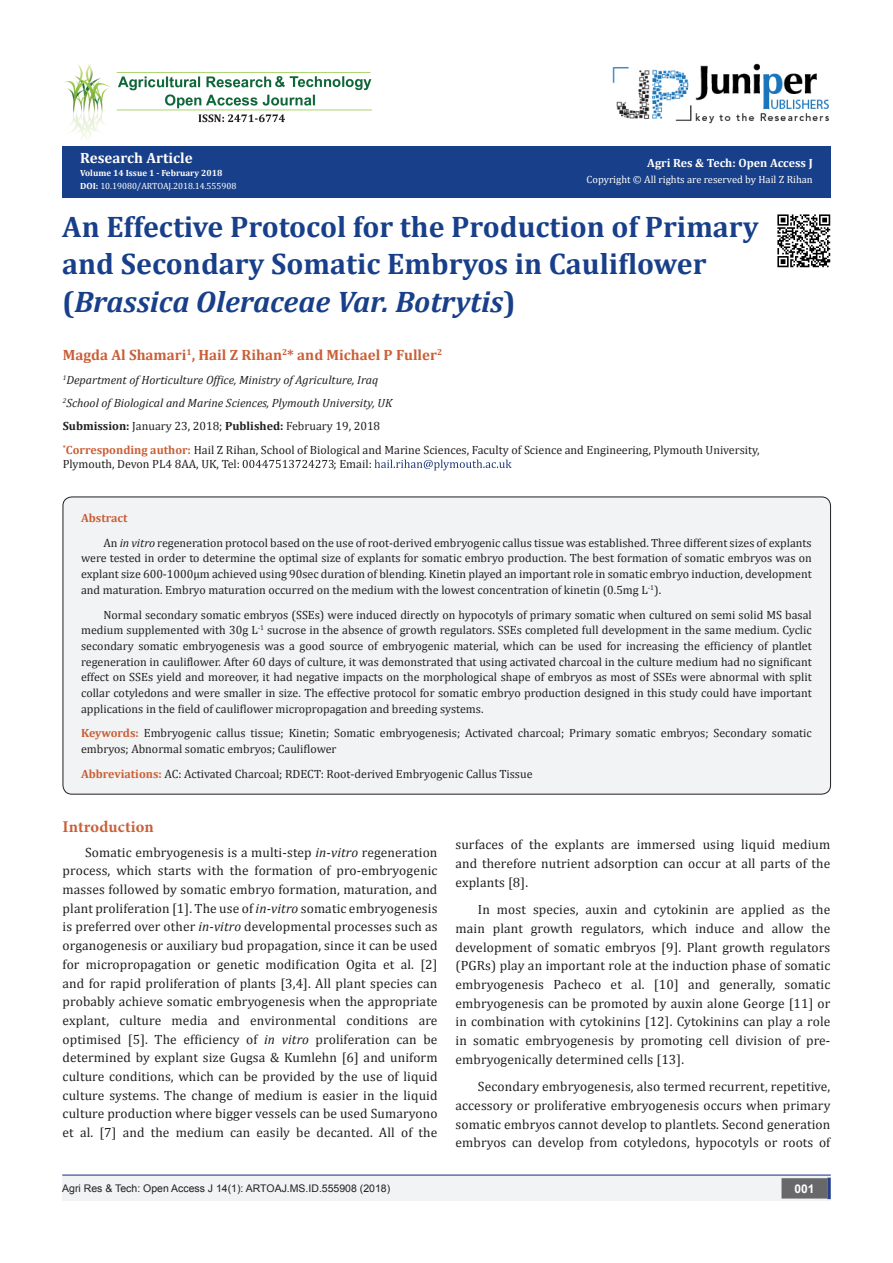
<style>
.page{position:relative;width:893px;height:1263px;background:#fff}
.page>*{position:absolute;margin:0;border:0;box-sizing:border-box;transform-origin:0 0}
.t1{font:700 29.85px/37.3px "Cambria";color:#183f89}
.t2{font:700 16.5px "Minion Pro";letter-spacing:.005em;color:#ca5f37}
.t3{font:700 15px "Cambria";color:#ca5f37}
.t4{font:700 15px "Cambria";color:#fffefc}
.t5{font:13.5px/18.8px "Cambria";letter-spacing:.01em;color:#231f20;text-align:justify}
.t6{font:12px/15.8px "Cambria";color:#231f20}
.t7{font:italic 12px "Cambria";color:#231f20}
.t8{font:700 12px "Cambria";color:#fffefc}
.t9{font:700 12px "Cambria";color:#ca5f37}
.t10{font:700 12px "Arial";color:#fff}
.t11{font:10.5px "Arial";color:#231f20}
.t12{font:10.5px "Cambria";color:#fffefc}
.t13{font:9px "Cambria";color:#fff}
.t14{font:700 9px "Cambria";color:#fffefc}
.s1{font-weight:700}
.s2{font-style:italic}
.s3{font-weight:700;color:#ca5f37}
.s4{font-weight:700;color:#ca6035}
</style>
<div class="page">
<svg style="left:243px;top:460px;width:91px;height:8px"></svg>
<svg style="left:374px;top:460px;width:138px;height:10px"></svg>
<div style="left:62px;top:1176px;width:441px;height:25px;background:#f2f3f4"></div>
<div style="left:503px;top:1176px;width:328px;height:25px;background:#f2f3f4"></div>
<div style="left:782px;top:1179px;width:45px;height:19px;background:#68676a"></div>
<div style="left:781px;top:1178px;width:46px;height:20px;border:2px solid #68676a"></div>
<svg style="left:827px;top:1178px;width:4px;height:21px"></svg>
<img style="left:612px;top:63px;width:217px;height:61px">
<img style="left:64px;top:64px;width:308px;height:75px">
<div style="left:62px;top:146px;width:769px;height:52px;background:#183f89"></div>
<hr style="left:62px;top:1174px;width:769px;height:2px;background:#253f8e">
<div style="left:63px;top:497px;width:767px;height:297px;background:#f2f3f4;border-radius:9px"></div>
<img style="left:777px;top:214px;width:54px;height:54px">
<p class="t4" style="left:80px;top:147px;width:114px">Research Article</p>
<p class="t14" style="left:80px;top:167px;width:144px">Volume 14 Issue 1 - February 2018</p>
<p class="t13" style="left:80px;top:181px;width:158px"><span class="s1">DOI:</span> 10.19080/ARTOAJ.2018.14.555908</p>
<p class="t8" style="left:647px;top:155px;width:167px">Agri Res &amp; Tech: Open Access J</p>
<p class="t12" style="left:587px;top:173px;width:228px">Copyright © All rights are reserved by Hail Z Rihan</p>
<p class="t1" style="left:62px;top:207px;width:698px">An Effective Protocol for the Production of Primary and Secondary Somatic Embryos in Cauliflower (<span class="s2">Brassica Oleraceae Var. Botrytis</span>)</p>
<p class="t3" style="left:63px;top:345px;width:381px">Magda Al Shamari<sup>1</sup>, Hail Z Rihan<sup>2</sup>* and Michael P Fuller<sup>2</sup></p>
<p class="t7" style="left:63px;top:371px;width:317px"><sup>1</sup>Department of Horticulture Office, Ministry of Agriculture, Iraq</p>
<p class="t7" style="left:63px;top:394px;width:331px"><sup>2</sup>School of Biological and Marine Sciences, Plymouth University, UK</p>
<p class="t6" style="left:63px;top:418px;width:319px"><span class="s1">Submission:</span> January 23, 2018; <span class="s1">Published:</span> February 19, 2018</p>
<p class="t6" style="left:63px;top:442px;width:698px;line-height:14.4px"><sup>*</sup><span class="s3">Corresponding author:</span> Hail Z Rihan, School of Biological and Marine Sciences, Faculty of Science and Engineering, Plymouth University,<br>Plymouth, Devon PL4 8AA, UK, Tel:</p>
<p class="t6" style="left:334px;top:456px;width:40px">; Email:</p>
<p class="t9" style="left:81px;top:509px;width:48px">Abstract</p>
<p class="t6" style="left:81px;top:535px;width:732px;text-align:justify;text-indent:22px">An <span class="s2">in vitro</span> regeneration protocol based on the use of root-derived embryogenic callus tissue was established. Three different sizes of explants were tested in order to determine the optimal size of explants for somatic embryo production. The best formation of somatic embryos was on explant size 600-1000µm achieved using 90sec duration of blending. Kinetin played an important role in somatic embryo induction, development and maturation. Embryo maturation occurred on the medium with the lowest concentration of kinetin (0.5mg L<sup>-1</sup>).</p>
<p class="t6" style="left:81px;top:606px;width:732px;text-align:justify;text-indent:22px">Normal secondary somatic embryos (SSEs) were induced directly on hypocotyls of primary somatic when cultured on semi solid MS basal medium supplemented with 30g L<sup>-1</sup> sucrose in the absence of growth regulators. SSEs completed full development in the same medium. Cyclic secondary somatic embryogenesis was a good source of embryogenic material, which can be used for increasing the efficiency of plantlet regeneration in cauliflower. After 60 days of culture, it was demonstrated that using activated charcoal in the culture medium had no significant effect on SSEs yield and moreover, it had negative impacts on the morphological shape of embryos as most of SSEs were abnormal with split collar cotyledons and were smaller in size. The effective protocol for somatic embryo production designed in this study could have important applications in the field of cauliflower micropropagation and breeding systems.</p>
<p class="t6" style="left:81px;top:725px;width:732px"><span class="s3">Keywords:</span> Embryogenic callus tissue; Kinetin; Somatic embryogenesis; Activated charcoal; Primary somatic embryos; Secondary somatic embryos; Abnormal somatic embryos; Cauliflower</p>
<p class="t6" style="left:81px;top:766px;width:453px"><span class="s4">Abbreviations:</span> AC: Activated Charcoal; RDECT: Root-derived Embryogenic Callus Tissue</p>
<p class="t2" style="left:63px;top:815px;width:93px">Introduction</p>
<p class="t5" style="left:63px;top:843px;width:376px;text-indent:22px">Somatic embryogenesis is a multi-step <span class="s2">in-vitro</span> regeneration process, which starts with the formation of pro-embryogenic masses followed by somatic embryo formation, maturation, and plant proliferation [1]. The use of <span class="s2">in-vitro</span> somatic embryogenesis is preferred over other <span class="s2">in-vitro</span> developmental processes such as organogenesis or auxiliary bud propagation, since it can be used for micropropagation or genetic modification Ogita et al. [2] and for rapid proliferation of plants [3,4]. All plant species can probably achieve somatic embryogenesis when the appropriate explant, culture media and environmental conditions are optimised [5]. The efficiency of <span class="s2">in vitro</span> proliferation can be determined by explant size Gugsa &amp; Kumlehn [6] and uniform culture conditions, which can be provided by the use of liquid culture systems. The change of medium is easier in the liquid culture production where bigger vessels can be used Sumaryono et al. [7] and the medium can easily be decanted. All of the</p>
<p class="t5" style="left:455px;top:835px;width:376px">surfaces of the explants are immersed using liquid medium and therefore nutrient adsorption can occur at all parts of the explants [8].</p>
<p class="t5" style="left:455px;top:900px;width:376px;text-indent:22px">In most species, auxin and cytokinin are applied as the main plant growth regulators, which induce and allow the development of somatic embryos [9]. Plant growth regulators (PGRs) play an important role at the induction phase of somatic embryogenesis Pacheco et al. [10] and generally, somatic embryogenesis can be promoted by auxin alone George [11] or in combination with cytokinins [12]. Cytokinins can play a role in somatic embryogenesis by promoting cell division of pre&shy;embryogenically determined cells [13].</p>
<p class="t5" style="left:455px;top:1077px;width:376px;text-indent:22px">Secondary embryogenesis, also termed recurrent, repetitive, accessory or proliferative embryogenesis occurs when primary somatic embryos cannot develop to plantlets. Second generation embryos can develop from cotyledons, hypocotyls or roots of</p>
<p class="t11" style="left:62px;top:1182px;width:329px">Agri Res &amp; Tech: Open Access J 14(1): ARTOAJ.MS.ID.555908 (2018)</p>
<p class="t10" style="left:794px;top:1180px;width:22px">001</p>
</div>
